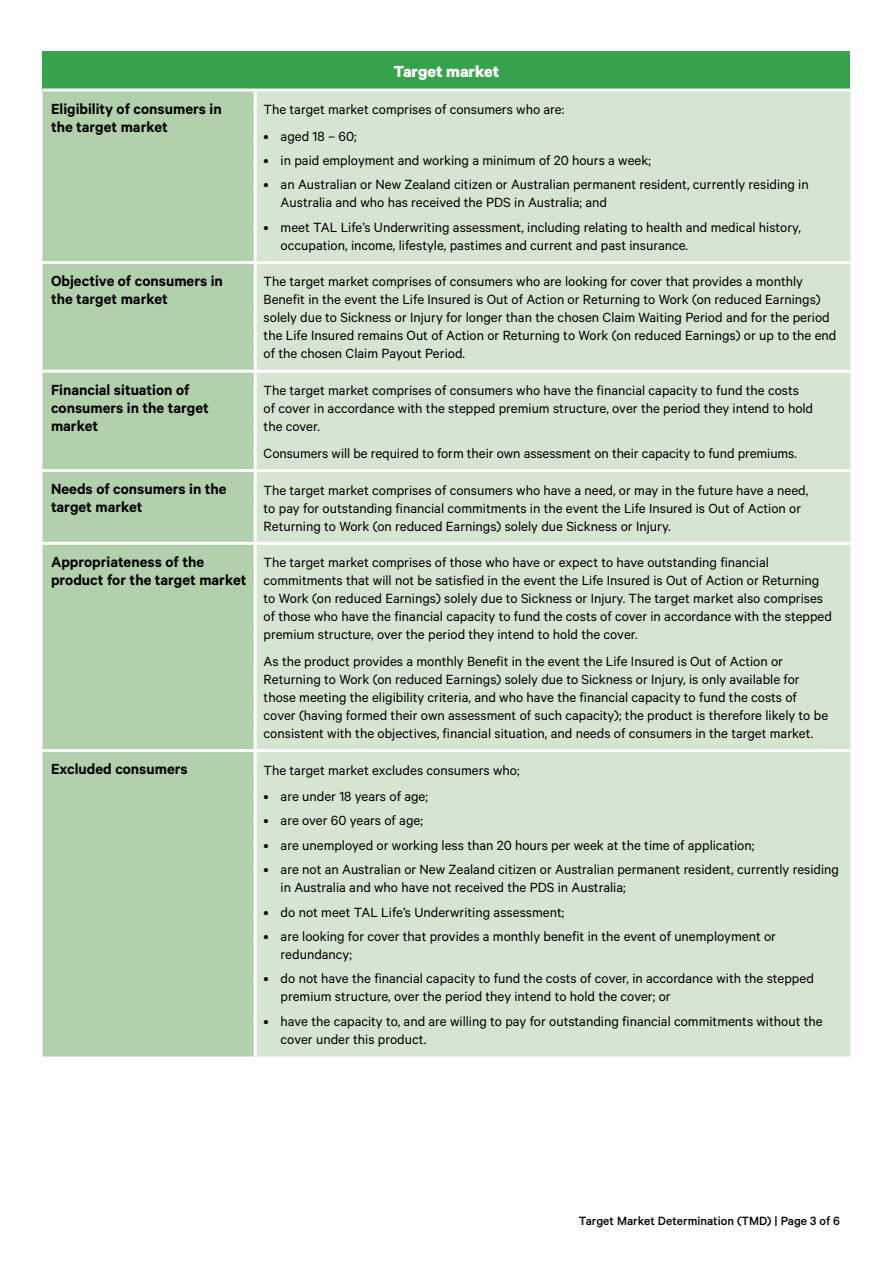
<style>
.page{position:relative;width:893px;height:1263px;background:#fff}
.page>*{position:absolute;margin:0;border:0;box-sizing:border-box;transform-origin:0 0}
.t1{font:700 18px "Calibre";color:#fff}
.t2{font:600 16.5px/18px "Calibre";color:#000}
.t3{font:15px/18px "Calibre";color:#000}
.t4{font:500 13.5px "Calibre";color:#000}
</style>
<div class="page">
<div style="left:43px;top:51px;width:807px;height:39px;background:#37a24c"></div>
<div style="left:43px;top:92px;width:211px;height:169px;background:#b2d0ac"></div>
<div style="left:257px;top:92px;width:593px;height:169px;background:#d6e5d2"></div>
<div style="left:43px;top:264px;width:211px;height:792px;background:#b2d0ac"></div>
<div style="left:257px;top:264px;width:593px;height:792px;background:#d6e5d2"></div>
<hr style="left:43px;top:370px;width:212px;height:3px;background:#fff">
<hr style="left:255px;top:370px;width:595px;height:3px;background:#fff">
<hr style="left:43px;top:469px;width:212px;height:3px;background:#fff">
<hr style="left:255px;top:469px;width:595px;height:3px;background:#fff">
<hr style="left:43px;top:89px;width:212px;height:3px;background:#fff">
<hr style="left:255px;top:89px;width:595px;height:3px;background:#fff">
<hr style="left:43px;top:542px;width:212px;height:3px;background:#fff">
<hr style="left:255px;top:542px;width:595px;height:3px;background:#fff">
<hr style="left:43px;top:749px;width:212px;height:3px;background:#fff">
<hr style="left:255px;top:749px;width:595px;height:3px;background:#fff">
<p class="t1" style="left:394px;top:61px;width:107px">Target market</p>
<p class="t2" style="left:51px;top:99px;width:172px">Eligibility of consumers in the target market</p>
<p class="t3" style="left:264px;top:100px;width:302px">The target market comprises of consumers who are:</p>
<p class="t3" style="left:264px;top:126px;width:95px">• aged 18 – 60;</p>
<p class="t3" style="left:264px;top:151px;width:389px">• in paid employment and working a minimum of 20 hours a week;</p>
<p class="t3" style="left:281px;top:175px;width:530px;text-indent:-17px">• an Australian or New Zealand citizen or Australian permanent resident, currently residing in<br>Australia and who has received the PDS in Australia; and</p>
<p class="t3" style="left:281px;top:217px;width:522px;text-indent:-17px">• meet TAL Life’s Underwriting assessment, including relating to health and medical history, occupation, income, lifestyle, pastimes and current and past insurance.</p>
<p class="t2" style="left:51px;top:271px;width:173px">Objective of consumers in the target market</p>
<p class="t3" style="left:264px;top:272px;width:574px">The target market comprises of consumers who are looking for cover that provides a monthly Benefit in the event the Life Insured is Out of Action or Returning to Work (on reduced Earnings) solely due to Sickness or Injury for longer than the chosen Claim Waiting Period and for the period the Life Insured remains Out of Action or Returning to Work (on reduced Earnings) or up to the end of the chosen Claim Payout Period.</p>
<p class="t2" style="left:51px;top:380px;width:159px">Financial situation of consumers in the target market</p>
<p class="t3" style="left:264px;top:381px;width:551px">The target market comprises of consumers who have the financial capacity to fund the costs of cover in accordance with the stepped premium structure, over the period they intend to hold the cover.</p>
<p class="t3" style="left:264px;top:444px;width:535px">Consumers will be required to form their own assessment on their capacity to fund premiums.</p>
<p class="t2" style="left:51px;top:479px;width:177px">Needs of consumers in the target market</p>
<p class="t3" style="left:264px;top:480px;width:546px">The target market comprises of consumers who have a need, or may in the future have a need, to pay for outstanding financial commitments in the event the Life Insured is Out of Action or<br>Returning to Work (on reduced Earnings) solely due Sickness or Injury.</p>
<p class="t2" style="left:51px;top:552px;width:197px">Appropriateness of the product for the target market</p>
<p class="t3" style="left:264px;top:553px;width:570px">The target market comprises of those who have or expect to have outstanding financial commitments that will not be satisfied in the event the Life Insured is Out of Action or Returning to Work (on reduced Earnings) solely due to Sickness or Injury. The target market also comprises of those who have the financial capacity to fund the costs of cover in accordance with the stepped premium structure, over the period they intend to hold the cover.</p>
<p class="t3" style="left:264px;top:652px;width:566px">As the product provides a monthly Benefit in the event the Life Insured is Out of Action or Returning to Work (on reduced Earnings) solely due to Sickness or Injury, is only available for those meeting the eligibility criteria, and who have the financial capacity to fund the costs of cover (having formed their own assessment of such capacity); the product is therefore likely to be consistent with the objectives, financial situation, and needs of consumers in the target market.</p>
<p class="t2" style="left:51px;top:759px;width:138px">Excluded consumers</p>
<p class="t3" style="left:264px;top:760px;width:257px">The target market excludes consumers who;</p>
<p class="t3" style="left:264px;top:787px;width:166px">• are under 18 years of age;</p>
<p class="t3" style="left:264px;top:811px;width:161px">• are over 60 years of age;</p>
<p class="t3" style="left:264px;top:836px;width:492px">• are unemployed or working less than 20 hours per week at the time of application;</p>
<p class="t3" style="left:281px;top:860px;width:560px;text-indent:-17px">• are not an Australian or New Zealand citizen or Australian permanent resident, currently residing in Australia and who have not received the PDS in Australia;</p>
<p class="t3" style="left:264px;top:902px;width:302px">• do not meet TAL Life’s Underwriting assessment;</p>
<p class="t3" style="left:281px;top:927px;width:497px;text-indent:-17px">• are looking for cover that provides a monthly benefit in the event of unemployment or redundancy;</p>
<p class="t3" style="left:281px;top:969px;width:535px;text-indent:-17px">• do not have the financial capacity to fund the costs of cover, in accordance with the stepped premium structure, over the period they intend to hold the cover; or</p>
<p class="t3" style="left:281px;top:1011px;width:544px;text-indent:-17px">• have the capacity to, and are willing to pay for outstanding financial commitments without the cover under this product.</p>
<p class="t4" style="left:579px;top:1213px;width:263px">Target Market Determination (TMD) | Page 3 of 6</p>
</div>
